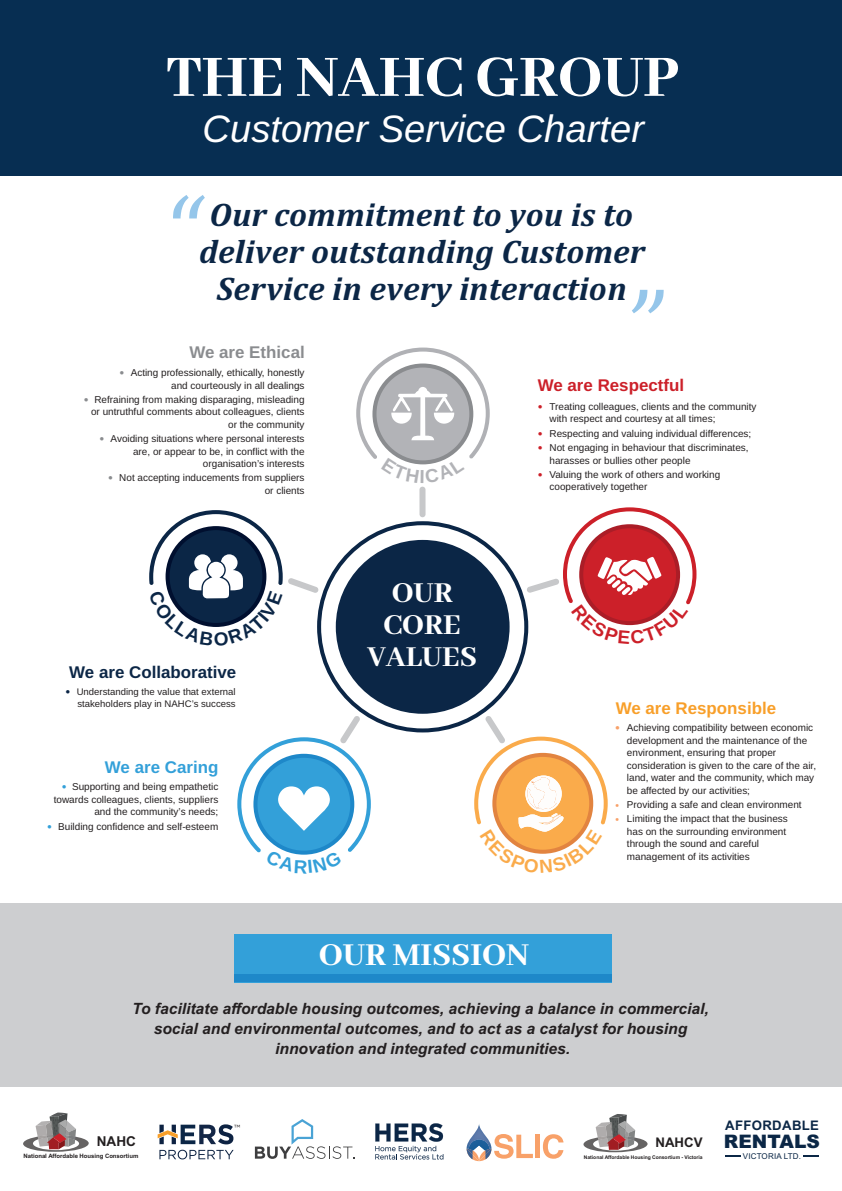
<style>
.page{position:relative;width:842px;height:1191px;background:#fff}
.page>*{position:absolute;margin:0;border:0;box-sizing:border-box;transform-origin:0 0}
.t1{font:italic 100.2px "Cambria";color:#95c6ea}
.t2{font:800 64.6px "Abhaya Libre";color:#fff}
.t3{font:italic 38.2px "Arimo";color:#fff}
.t4{font:800 35.2px "Abhaya Libre";color:#fff}
.t5{font:italic 700 33.2px/37.2px "Cambria";letter-spacing:.005em;color:#0b2646;text-align:center}
.t6{font:800 31.8px/31.8px "Abhaya Libre";color:#fff;text-align:center}
.t7{font:900 18.6px "Arial";color:#0b2746}
.t8{font:700 16.9px "Arimo";color:#0b2646}
.t9{font:700 16.9px "Arimo";color:#f89f29}
.t10{font:700 16.9px "Arimo";color:#cc2029}
.t11{font:700 16.9px "Arimo";color:#8a8c8f}
.t12{font:700 16.9px "Arimo";color:#33a0d9}
.t13{font:italic 700 15.6px/20.2px "Arial";color:#231f20;text-align:center}
.t14{font:700 13.6px "Arial";color:#231f20}
.t15{font:700 13.3px "Arial";color:#231f20}
.t16{font:700 13.2px "Arial";letter-spacing:.025em;color:#0b2746}
.t17{font:9.9px/12.4px "Arimo";color:#231f20;text-align:right}
.t18{font:9.6px/12.4px "Arimo";color:#231f20;text-align:right}
.t19{font:8.9px "Gotham";color:#231f20}
.t20{font:8px "Arial";letter-spacing:.02em;color:#0b2746}
.t21{font:700 6px "Arial";letter-spacing:-.005em;color:#231f20}
.t22{font:700 5px "Arial";letter-spacing:-.005em;color:#231f20}
.s1{font-family:"Arial";font-weight:700;font-size:11.9px;color:#8a8c8f}
.s2{font-family:"Arial";font-weight:700;font-size:11.9px;color:#cc2029}
.s3{font-family:"Arial";font-weight:700;font-size:11.9px;color:#0b2646}
.s4{font-family:"Arial";font-weight:700;font-size:11.9px;color:#33a0d9}
.s5{font-family:"Arial";font-weight:700;font-size:11.9px;color:#f8a169}
.s6{font-family:"Arial";font-weight:700;color:#f8a169}
</style>
<div class="page">
<div style="left:0;top:903px;width:842px;height:183px;background:#cdced0"></div>
<div style="left:234px;top:934px;width:377px;height:48px;background:#33a0d9"></div>
<div style="left:234px;top:974px;width:377px;height:8px;background:#1e88c9"></div>
<div style="left:0;top:0;width:842px;height:175px;background:#072e52"></div>
<div style="left:419px;top:486px;width:7px;height:31px;background:#c7c8ca;border-radius:3px"></div>
<svg style="left:319px;top:521px;width:208px;height:211px;fill:#0b2646"></svg>
<svg style="left:23px;top:1112px;width:66px;height:39px"></svg>
<svg style="left:255px;top:1119px;width:99px;height:39px"></svg>
<img style="left:474px;top:1124px;width:10px;height:10px">
<svg style="left:467px;top:1134px;width:66px;height:27px"></svg>
<div style="left:535px;top:1134px;width:5px;height:24px;background:#f8a169"></div>
<svg style="left:543px;top:1134px;width:20px;height:24px"></svg>
<svg style="left:725px;top:1155px;width:15px;height:1px"></svg>
<svg style="left:803px;top:1155px;width:16px;height:1px"></svg>
<svg style="left:158px;top:1124px;width:76px;height:35px"></svg>
<svg style="left:583px;top:1114px;width:64px;height:38px"></svg>
<svg style="left:375px;top:1123px;width:68px;height:36px"></svg>
<svg style="left:149px;top:510px;width:170px;height:136px"></svg>
<svg style="left:474px;top:715px;width:134px;height:139px"></svg>
<svg style="left:526px;top:507px;width:170px;height:137px"></svg>
<svg style="left:356px;top:347px;width:134px;height:118px"></svg>
<svg style="left:237px;top:715px;width:134px;height:140px"></svg>
<h2 class="t2" style="left:166px;top:42px;width:514px">THE NAHC GROUP</h2>
<h3 class="t3" style="left:203px;top:103px;width:443px">Customer Service Charter</h3>
<h1 class="t1" style="left:162px;top:161px;width:38px">“</h1>
<h3 class="t5" style="left:199px;top:194px;width:447px">Our commitment to you is to deliver outstanding Customer<br>Service in every interaction</h3>
<h1 class="t1" style="left:623px;top:255px;width:38px">”</h1>
<h3 class="t11" style="left:189px;top:340px;width:117px">We are Ethical</h3>
<p class="t17" style="left:120px;top:367px;width:186px"><span class="s1">•</span> Acting professionally, ethically, honestly and courteously in all dealings</p>
<p class="t17" style="left:84px;top:393px;width:222px"><span class="s1">•</span> Refraining from making disparaging, misleading or untruthful comments about colleagues, clients or the community</p>
<p class="t17" style="left:100px;top:433px;width:206px"><span class="s1">•</span> Avoiding situations where personal interests are, or appear to be, in conflict with the organisation’s interests</p>
<p class="t17" style="left:108px;top:472px;width:198px"><span class="s1">•</span> Not accepting inducements from suppliers or clients</p>
<h3 class="t10" style="left:538px;top:374px;width:148px">We are Respectful</h3>
<p class="t17" style="left:549px;top:400px;width:208px;text-align:left;text-indent:-11px"><span class="s2">•</span> Treating colleagues, clients and the community with respect and courtesy at all times;</p>
<p class="t17" style="left:538px;top:427px;width:215px"><span class="s2">•</span> Respecting and valuing individual differences;</p>
<p class="t17" style="left:549px;top:441px;width:201px;text-align:left;text-indent:-11px"><span class="s2">•</span> Not engaging in behaviour that discriminates, harasses or bullies other people</p>
<p class="t17" style="left:549px;top:468px;width:172px;text-align:left;text-indent:-11px"><span class="s2">•</span> Valuing the work of others and working cooperatively together</p>
<h3 class="t8" style="left:69px;top:660px;width:169px">We are Collaborative</h3>
<p class="t18" style="left:66px;top:685px;width:171px"><span class="s3">•</span> Understanding the value that external stakeholders play in NAHC’s success</p>
<h3 class="t12" style="left:105px;top:755px;width:115px">We are Caring</h3>
<p class="t17" style="left:54px;top:781px;width:166px"><span class="s4">•</span> Supporting and being empathetic towards colleagues, clients, suppliers and the community’s needs;</p>
<p class="t17" style="left:47px;top:820px;width:172px"><span class="s4">•</span> Building confidence and self-esteem</p>
<h3 class="t6" style="left:367px;top:578px;width:111px">OUR<br>CORE<br>VALUES</h3>
<h3 class="t4" style="left:319px;top:935px;width:212px">OUR MISSION</h3>
<h3 class="t9" style="left:616px;top:696px;width:162px">We are Responsible</h3>
<p class="t17" style="left:627px;top:722px;width:191px;text-align:left;text-indent:-11px"><span class="s5">•</span> Achieving compatibility between economic development and the maintenance of the environment, ensuring that proper consideration is given to the care of the air, land, water and the community, which may be affected by our activities;</p>
<p class="t17" style="left:615px;top:798px;width:188px"><span class="s6">•</span> Providing a safe and clean environment</p>
<p class="t17" style="left:627px;top:812px;width:162px;text-align:left;text-indent:-11px"><span class="s6">•</span> Limiting the impact that the business has on the surrounding environment through the sound and careful management of its activities</p>
<h3 class="t13" style="left:132px;top:998px;width:578px">To facilitate affordable housing outcomes, achieving a balance in commercial, social and environmental outcomes, and to act as a catalyst for housing innovation and integrated communities.</h3>
<h3 class="t14" style="left:97px;top:1131px;width:41px">NAHC</h3>
<p class="t21" style="left:24px;top:1152px;width:116px">National Affordable Housing Consortium</p>
<p class="t19" style="left:234px;top:1123px;width:8px">™</p>
<h3 class="t15" style="left:655px;top:1132px;width:49px">NAHCV</h3>
<p class="t22" style="left:584px;top:1153px;width:120px">National Affordable Housing Consortium - Victoria</p>
<h3 class="t16" style="left:725px;top:1116px;width:95px">AFFORDABLE</h3>
<h3 class="t7" style="left:724px;top:1127px;width:97px">RENTALS</h3>
<p class="t20" style="left:743px;top:1150px;width:60px">VICTORIA LTD.</p>
</div>
